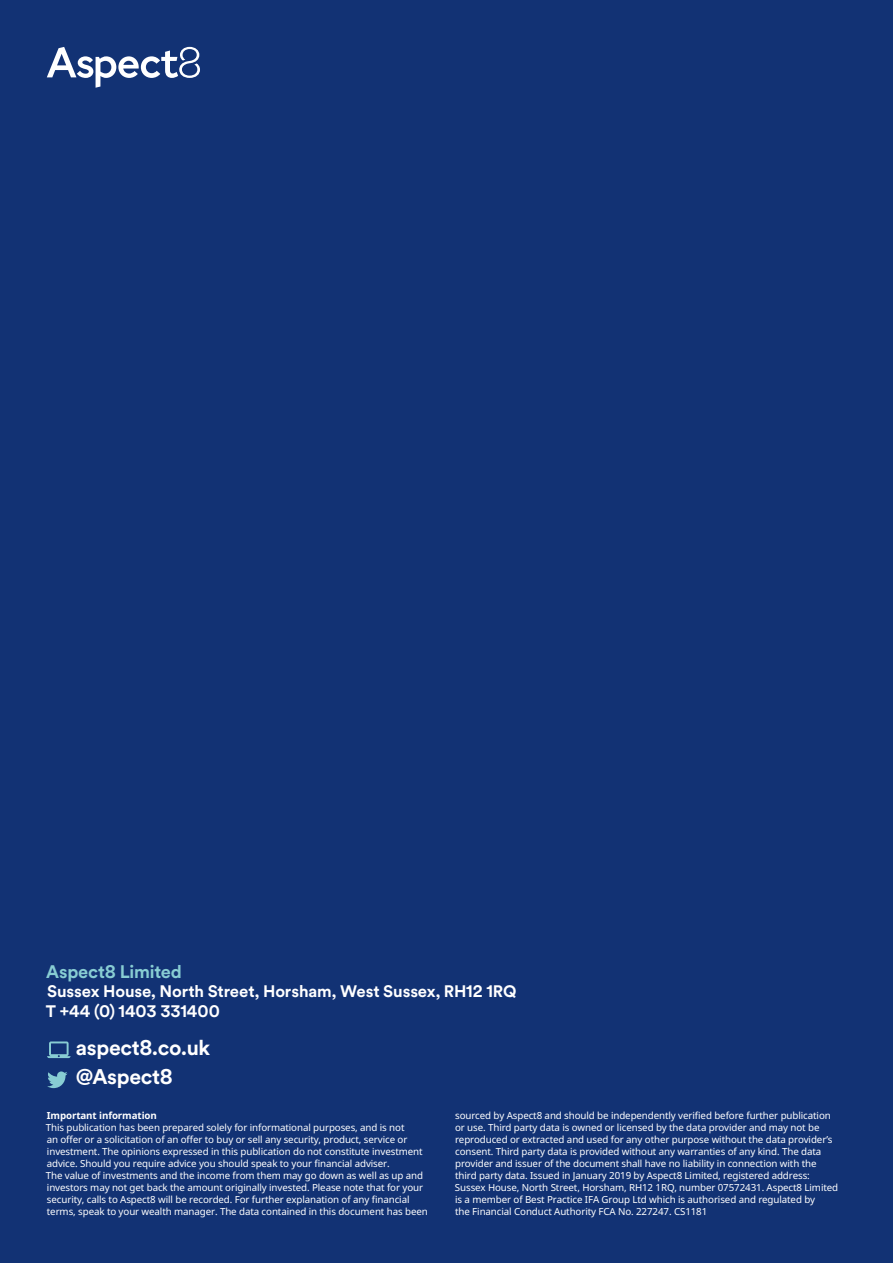
<style>
.page{position:relative;width:893px;height:1263px;background:#123274}
.page>*{position:absolute;margin:0;border:0;box-sizing:border-box;transform-origin:0 0}
.t1{font:700 21px "Schroders Circular";letter-spacing:-.015em;color:#fff}
.t2{font:700 18px "Schroders Circular";letter-spacing:-.01em;color:#88cdd3}
.t3{font:700 16.5px/19.5px "Schroders Circular";letter-spacing:-.005em;color:#fff}
.t4{font:9.75px/12px "Noto Sans";letter-spacing:-.01em;color:#fff}
.t5{font:700 9.75px "Noto Sans";letter-spacing:-.01em;color:#fff}
</style>
<div class="page">
<svg style="left:47px;top:1071px;width:21px;height:17px"></svg>
<svg style="left:47px;top:1041px;width:24px;height:17px"></svg>
<svg style="left:47px;top:47px;width:153px;height:41px"></svg>
<h2 class="t2" style="left:46px;top:959px;width:137px">Aspect8 Limited</h2>
<h3 class="t3" style="left:46px;top:981px;width:472px">Sussex House, North Street, Horsham, West Sussex, RH12 1RQ<br>T +44 (0) 1403 331400</h3>
<h1 class="t1" style="left:76px;top:1033px;width:136px">aspect8.co.uk</h1>
<h1 class="t1" style="left:76px;top:1062px;width:99px">@Aspect8</h1>
<p class="t5" style="left:47px;top:1108px;width:112px">Important information</p>
<p class="t4" style="left:46px;top:1121px;width:384px">This publication has been prepared solely for informational purposes, and is not<br>an offer or a solicitation of an offer to buy or sell any security, product, service or investment. The opinions expressed in this publication do not constitute investment advice. Should you require advice you should speak to your financial adviser.<br>The value of investments and the income from them may go down as well as up and investors may not get back the amount originally invested. Please note that for your security, calls to Aspect8 will be recorded. For further explanation of any financial terms, speak to your wealth manager. The data contained in this document has been</p>
<p class="t4" style="left:455px;top:1109px;width:385px">sourced by Aspect8 and should be independently verified before further publication or use. Third party data is owned or licensed by the data provider and may not be reproduced or extracted and used for any other purpose without the data provider’s consent. Third party data is provided without any warranties of any kind. The data provider and issuer of the document shall have no liability in connection with the third party data. Issued in January 2019 by Aspect8 Limited, registered address:<br>Sussex House, North Street, Horsham, RH12 1RQ, number 07572431. Aspect8 Limited is a member of Best Practice IFA Group Ltd which is authorised and regulated by<br>the Financial Conduct Authority FCA No. 227247. CS1181</p>
</div>
